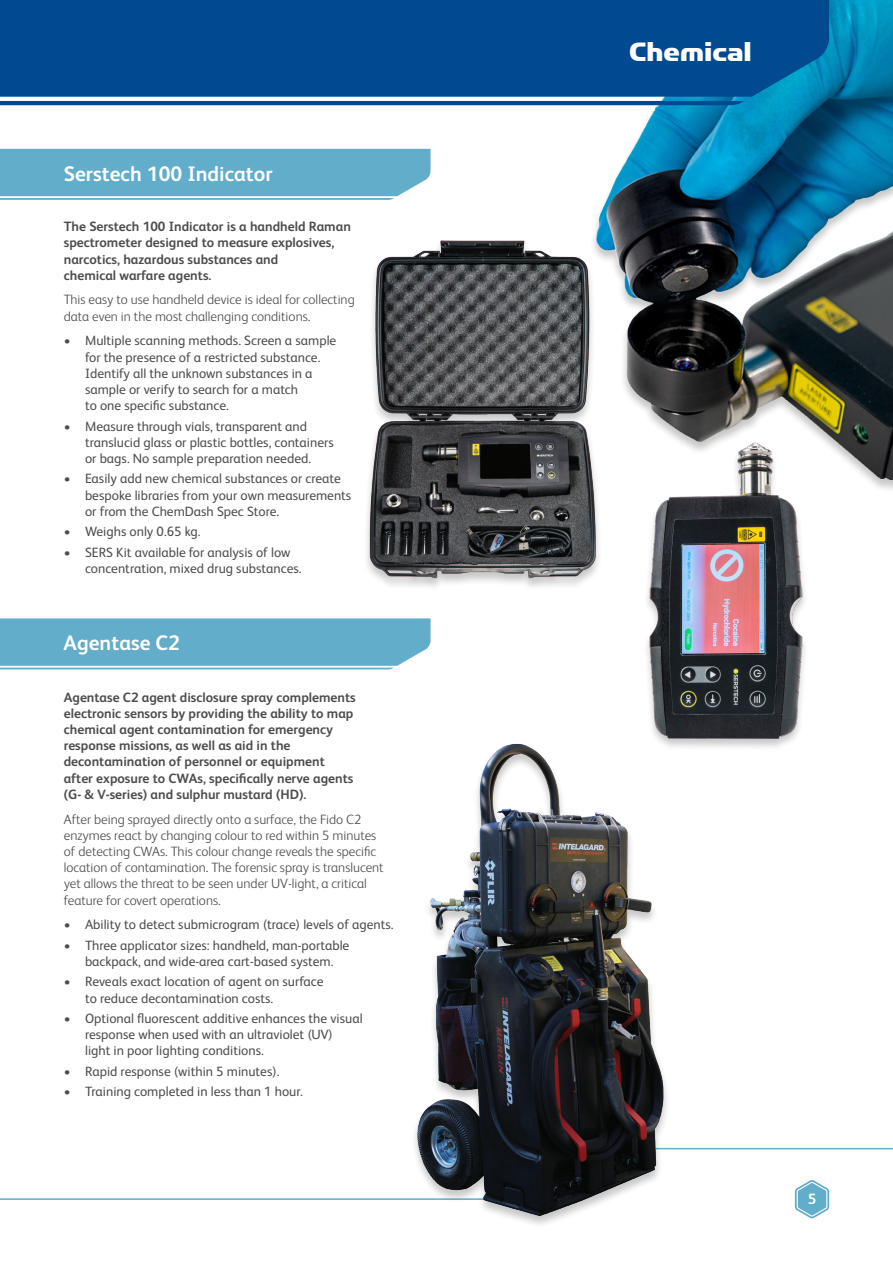
<style>
.page{position:relative;width:893px;height:1263px;background:#fff}
.page>*{position:absolute;margin:0;border:0;box-sizing:border-box;transform-origin:0 0}
.t1{font:30px "Simian Display Chimpanzee";color:#fff}
.t2{font:700 21px "FS Albert Pro";color:#fff}
.t3{font:700 15px "FS Albert Pro";color:#fff}
.t4{font:13.5px/16.2px "FS Albert Pro";color:#4b4c4d}
.Body_Text{font:700 13.5px/16.2px "FS Albert Pro";color:#4b4c4d}
.Body_Text-2{font:300 13.5px/16.2px "FS Albert Pro";color:#4b4c4d}
</style>
<div class="page">
<img style="left:574px;top:0;width:319px;height:490px">
<svg style="left:795px;top:1200px;width:34px;height:18px"></svg>
<svg style="left:0;top:0;width:829px;height:105px;background:#095195"></svg>
<svg style="left:0;top:1147px;width:893px;height:53px"></svg>
<svg style="left:0;top:618px;width:431px;height:51px;background:#6ab2cd"></svg>
<div style="left:411px;top:743px;width:259px;height:485px;background:#fff"></div>
<img style="left:413px;top:743px;width:258px;height:475px">
<svg style="left:0;top:149px;width:431px;height:51px;background:#6ab1cd"></svg>
<img style="left:616px;top:431px;width:213px;height:320px">
<img style="left:367px;top:233px;width:237px;height:353px">
<p class="t2" style="left:64px;top:159px;width:210px">Serstech 100 Indicator</p>
<p class="Body_Text" style="left:64px;top:218px;width:289px">The Serstech 100 Indicator is a handheld Raman spectrometer designed to measure explosives, narcotics, hazardous substances and<br>chemical warfare agents.</p>
<p class="Body_Text-2" style="left:64px;top:291px;width:293px">This easy to use handheld device is ideal for collecting data even in the most challenging conditions.</p>
<p class="t4" style="left:85px;top:332px;width:253px;text-indent:-21px">• Multiple scanning methods. Screen a sample for the presence of a restricted substance.<br>Identify all the unknown substances in a sample or verify to search for a match<br>to one specific substance.</p>
<p class="t4" style="left:85px;top:417px;width:250px;text-indent:-21px">• Measure through vials, transparent and translucid glass or plastic bottles, containers or bags. No sample preparation needed.</p>
<p class="t4" style="left:85px;top:470px;width:268px;text-indent:-21px">• Easily add new chemical substances or create bespoke libraries from your own measurements or from the ChemDash Spec Store.</p>
<p class="t4" style="left:64px;top:523px;width:138px">• Weighs only 0.65 kg.</p>
<p class="t4" style="left:85px;top:543px;width:218px;text-indent:-21px">• SERS Kit available for analysis of low concentration, mixed drug substances.</p>
<p class="t2" style="left:64px;top:628px;width:118px">Agentase C2</p>
<p class="Body_Text" style="left:64px;top:688px;width:294px">Agentase C2 agent disclosure spray complements electronic sensors by providing the ability to map chemical agent contamination for emergency response missions, as well as aid in the decontamination of personnel or equipment after exposure to CWAs, specifically nerve agents (G- &amp; V-series) and sulphur mustard (HD).</p>
<p class="Body_Text-2" style="left:64px;top:810px;width:321px">After being sprayed directly onto a surface, the Fido C2 enzymes react by changing colour to red within 5 minutes of detecting CWAs. This colour change reveals the specific location of contamination. The forensic spray is translucent yet allows the threat to be seen under UV-light, a critical feature for covert operations.</p>
<p class="t4" style="left:64px;top:915px;width:331px">• Ability to detect submicrogram (trace) levels of agents.</p>
<p class="t4" style="left:64px;top:936px;width:287px;text-align:center">• Three applicator sizes: handheld, man-portable backpack, and wide-area cart-based system.</p>
<p class="t4" style="left:85px;top:973px;width:240px;text-indent:-21px">• Reveals exact location of agent on surface to reduce decontamination costs.</p>
<p class="t4" style="left:85px;top:1009px;width:279px;text-indent:-21px">• Optional fluorescent additive enhances the visual response when used with an ultraviolet (UV)<br>light in poor lighting conditions.</p>
<p class="t4" style="left:64px;top:1062px;width:217px">• Rapid response (within 5 minutes).</p>
<p class="t4" style="left:64px;top:1083px;width:241px">• Training completed in less than 1 hour.</p>
<p class="t1" style="left:629px;top:36px;width:124px">Chemical</p>
<p class="t3" style="left:808px;top:1189px;width:10px">5</p>
</div>
